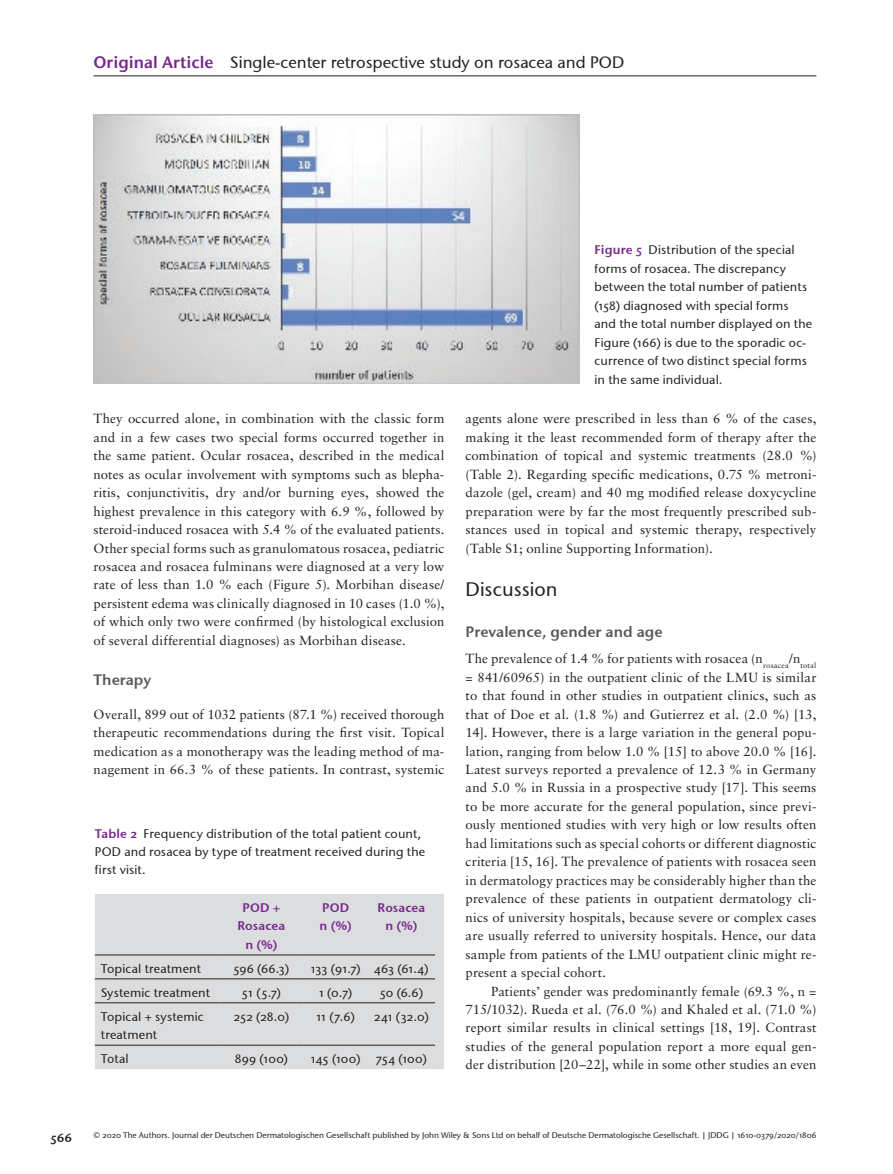
<style>
.page{position:relative;width:893px;height:1174px;background:#fff}
.page>*{position:absolute;margin:0;border:0;box-sizing:border-box;transform-origin:0 0}
.t1{font:19.5px "Stone Sans OSITCTT Medium";color:#231f20}
.t2{font:16.5px "Stone Sans OSITCTT Medium";color:#231f20}
.t3{font:15px "Stone Sans Sem OSITCTT Semi";color:#57585a}
.t4{font:13.2px/18.5px "Sabon";letter-spacing:.01em;color:#231f20;text-align:justify}
.t5{font:12.45px/18.5px "Stone Sans OSITCTT Medium";letter-spacing:.015em;color:#231f20}
.t6{font:12.45px/18.5px "Stone Sans Sem OSITCTT Semi";letter-spacing:.01em;color:#77278d;text-align:center}
.t7{font:12.45px "Stone Sans OSITCTT Medium";letter-spacing:-.01em;color:#231f20}
.t8{font:12.45px "Stone Sans Sem OSITCTT Semi";color:#231f20}
.t9{font:8.25px "Stone Sans OSITCTT Medium";color:#231f20}
.s1{font-family:"Stone Sans ITC Semi";color:#77278d}
.s2{font-family:"Stone Sans Sem OSITCTT Semi";color:#77278d}
</style>
<div class="page">
<hr style="left:94px;top:76px;width:722px;height:1px;background:#231f20">
<img style="left:94px;top:115px;width:486px;height:268px">
<div style="left:95px;top:894px;width:349px;height:175px;background:#dcdddf"></div>
<hr style="left:95px;top:978px;width:124px;height:1px;background:#231f20">
<hr style="left:219px;top:978px;width:84px;height:1px;background:#231f20">
<hr style="left:303px;top:978px;width:65px;height:1px;background:#231f20">
<hr style="left:368px;top:978px;width:67px;height:1px;background:#231f20">
<hr style="left:95px;top:1002px;width:124px;height:1px;background:#231f20">
<hr style="left:219px;top:1002px;width:84px;height:1px;background:#231f20">
<hr style="left:303px;top:1002px;width:65px;height:1px;background:#231f20">
<hr style="left:368px;top:1002px;width:67px;height:1px;background:#231f20">
<hr style="left:95px;top:1044px;width:124px;height:1px;background:#231f20">
<hr style="left:219px;top:1044px;width:84px;height:1px;background:#231f20">
<hr style="left:303px;top:1044px;width:65px;height:1px;background:#231f20">
<hr style="left:368px;top:1044px;width:67px;height:1px;background:#231f20">
<hr style="left:95px;top:954px;width:124px;height:1px;background:#231f20">
<hr style="left:219px;top:954px;width:84px;height:1px;background:#231f20">
<hr style="left:303px;top:954px;width:65px;height:1px;background:#231f20">
<hr style="left:368px;top:954px;width:67px;height:1px;background:#231f20">
<p class="t2" style="left:94px;top:52px;width:532px"><span class="s1">Original Article</span> Single-center retrospective study on rosacea and POD</p>
<p class="t4" style="left:94px;top:409px;width:352px">They occurred alone, in combination with the classic form and in a few cases two special forms occurred together in the same patient. Ocular rosacea, described in the medical notes as ocular involvement with symptoms such as blepha&shy;ritis, conjunctivitis, dry and/or burning eyes, showed the highest prevalence in this category with 6.9 %, followed by steroid-induced rosacea with 5.4 % of the evaluated patients.<br>Other special forms such as granulomatous rosacea, pediatric rosacea and rosacea fulminans were diagnosed at a very low rate of less than 1.0 % each (Figure 5). Morbihan disease/ persistent edema was clinically diagnosed in 10 cases (1.0 %), of which only two were confirmed (by histological exclusion of several differential diagnoses) as Morbihan disease.</p>
<p class="t3" style="left:94px;top:671px;width:59px">Therapy</p>
<p class="t4" style="left:94px;top:704px;width:352px">Overall, 899 out of 1032 patients (87.1 %) received thorough therapeutic recommendations during the first visit. Topical medication as a monotherapy was the leading method of ma&shy;nagement in 66.3 % of these patients. In contrast, systemic</p>
<p class="t5" style="left:95px;top:824px;width:332px"><span class="s2">Table 2</span> Frequency distribution of the total patient count,<br>POD and rosacea by type of treatment received during the first visit.</p>
<p class="t6" style="left:238px;top:898px;width:49px">POD +<br>Rosacea n (%)</p>
<p class="t6" style="left:320px;top:898px;width:34px;text-align:left">POD n (%)</p>
<p class="t6" style="left:378px;top:898px;width:49px">Rosacea n (%)</p>
<p class="t5" style="left:101px;top:959px;width:102px">Topical treatment</p>
<p class="t5" style="left:233px;top:959px;width:57px">596 (66.3)</p>
<p class="t7" style="left:311px;top:961px;width:119px">133 (91.7) 463 (61.4)</p>
<p class="t5" style="left:101px;top:983px;width:111px">Systemic treatment</p>
<p class="t5" style="left:242px;top:983px;width:41px">51 (5.7)</p>
<p class="t5" style="left:319px;top:983px;width:35px">1 (0.7)</p>
<p class="t5" style="left:380px;top:983px;width:45px">50 (6.6)</p>
<p class="t5" style="left:101px;top:1007px;width:104px">Topical + systemic treatment</p>
<p class="t5" style="left:234px;top:1007px;width:57px">252 (28.0)</p>
<p class="t5" style="left:316px;top:1007px;width:40px">11 (7.6)</p>
<p class="t5" style="left:374px;top:1007px;width:56px">241 (32.0)</p>
<p class="t5" style="left:101px;top:1049px;width:29px">Total</p>
<p class="t5" style="left:235px;top:1049px;width:54px">899 (100)</p>
<p class="t5" style="left:311px;top:1049px;width:51px">145 (100)</p>
<p class="t5" style="left:376px;top:1049px;width:52px">754 (100)</p>
<p class="t5" style="left:595px;top:241px;width:219px"><span class="s2">Figure 5</span> Distribution of the special forms of rosacea. The discrepancy between the total number of patients (158) diagnosed with special forms and the total number displayed on the Figure (166) is due to the sporadic oc&shy;currence of two distinct special forms in the same individual.</p>
<p class="t4" style="left:466px;top:409px;width:352px">agents alone were prescribed in less than 6 % of the cases, making it the least recommended form of therapy after the combination of topical and systemic treatments (28.0 %) (Table 2). Regarding specific medications, 0.75 % metroni&shy;dazole (gel, cream) and 40 mg modified release doxycycline preparation were by far the most frequently prescribed sub&shy;stances used in topical and systemic therapy, respectively (Table S1; online Supporting Information).</p>
<h1 class="t1" style="left:466px;top:577px;width:94px">Discussion</h1>
<p class="t3" style="left:466px;top:622px;width:199px">Prevalence, gender and age</p>
<p class="t4" style="left:466px;top:649px;width:352px">The prevalence of 1.4 % for patients with rosacea (n<sub>rosacea</sub>/n<sub>total </sub>= 841/60965) in the outpatient clinic of the LMU is similar to that found in other studies in outpatient clinics, such as that of Doe et al. (1.8 %) and Gutierrez et al. (2.0 %) [13, 14]. However, there is a large variation in the general popu&shy;lation, ranging from below 1.0 % [15] to above 20.0 % [16].<br>Latest surveys reported a prevalence of 12.3 % in Germany and 5.0 % in Russia in a prospective study [17]. This seems to be more accurate for the general population, since previ&shy;ously mentioned studies with very high or low results often had limitations such as special cohorts or different diagnostic criteria [15, 16]. The prevalence of patients with rosacea seen in dermatology practices may be considerably higher than the prevalence of these patients in outpatient dermatology cli&shy;nics of university hospitals, because severe or complex cases are usually referred to university hospitals. Hence, our data sample from patients of the LMU outpatient clinic might re&shy;present a special cohort.</p>
<p class="t4" style="left:466px;top:981px;width:352px;text-indent:26px">Patients’ gender was predominantly female (69.3 %, n = 715/1032). Rueda et al. (76.0 %) and Khaled et al. (71.0 %) report similar results in clinical settings [18, 19]. Contrast studies of the general population report a more equal gen&shy;der distribution [20–22], while in some other studies an even</p>
<p class="t8" style="left:50px;top:1130px;width:23px">566</p>
<p class="t9" style="left:94px;top:1130px;width:724px">© 2020 The Authors. Journal der Deutschen Dermatologischen Gesellschaft published by John Wiley &amp; Sons Ltd on behalf of Deutsche Dermatologische Gesellschaft. | JDDG | 1610-0379/2020/1806</p>
</div>
